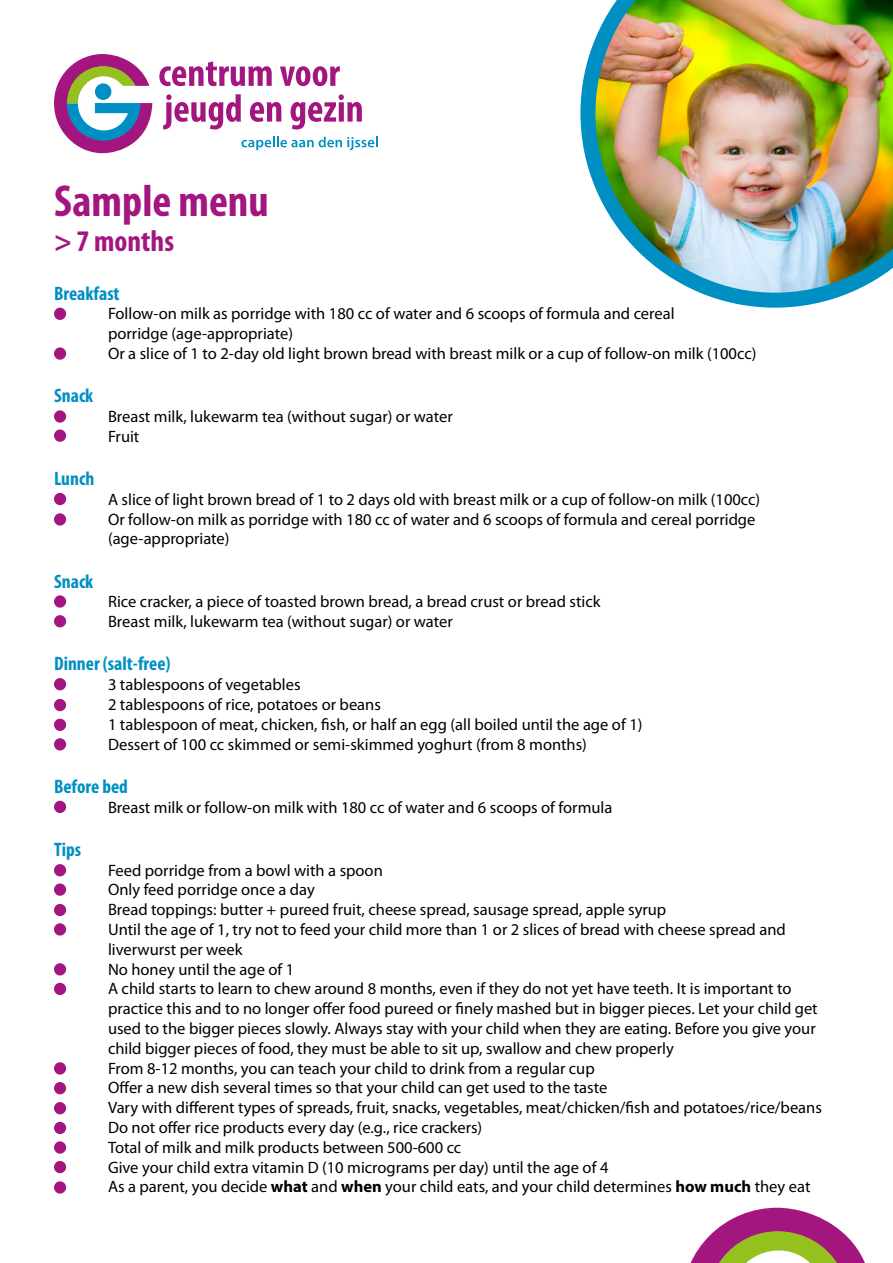
<style>
.page{position:relative;width:893px;height:1263px;background:#fff}
.page>*{position:absolute;margin:0;border:0;box-sizing:border-box;transform-origin:0 0}
.t1{font:700 condensed 45px "Myriad Pro";color:#a4167f}
.t2{font:700 condensed 30px "Myriad Pro";color:#a4167f}
.t3{font:700 condensed 19.5px "Myriad Pro";color:#008fc3}
.t4{font:16.5px/19.8px "Myriad Pro";color:#000}
.s1{font-weight:700}
</style>
<div class="page">
<img style="left:580px;top:0;width:313px;height:308px">
<svg style="left:159px;top:61px;width:113px;height:25px"></svg>
<svg style="left:280px;top:66px;width:60px;height:20px"></svg>
<svg style="left:163px;top:94px;width:78px;height:35px"></svg>
<svg style="left:250px;top:102px;width:31px;height:20px"></svg>
<svg style="left:291px;top:94px;width:71px;height:35px"></svg>
<svg style="left:241px;top:137px;width:137px;height:13px"></svg>
<svg style="left:54px;top:54px;width:98px;height:99px"></svg>
<div style="left:95px;top:83px;width:16px;height:17px;background:#008fc3;border-radius:50%"></div>
<svg style="left:690px;top:1208px;width:175px;height:55px"></svg>
<div style="left:54px;top:308px;width:12px;height:12px;background:#a4167f;border-radius:50%"></div>
<div style="left:54px;top:347px;width:12px;height:13px;background:#a4167f;border-radius:50%"></div>
<div style="left:54px;top:410px;width:12px;height:13px;background:#a4167f;border-radius:50%"></div>
<div style="left:54px;top:429px;width:12px;height:13px;background:#a4167f;border-radius:50%"></div>
<div style="left:54px;top:493px;width:12px;height:12px;background:#a4167f;border-radius:50%"></div>
<div style="left:54px;top:595px;width:12px;height:13px;background:#a4167f;border-radius:50%"></div>
<div style="left:54px;top:615px;width:12px;height:12px;background:#a4167f;border-radius:50%"></div>
<div style="left:54px;top:678px;width:12px;height:12px;background:#a4167f;border-radius:50%"></div>
<div style="left:54px;top:699px;width:12px;height:12px;background:#a4167f;border-radius:50%"></div>
<div style="left:54px;top:719px;width:12px;height:12px;background:#a4167f;border-radius:50%"></div>
<div style="left:54px;top:738px;width:12px;height:12px;background:#a4167f;border-radius:50%"></div>
<div style="left:54px;top:801px;width:12px;height:12px;background:#a4167f;border-radius:50%"></div>
<div style="left:54px;top:864px;width:12px;height:12px;background:#a4167f;border-radius:50%"></div>
<div style="left:54px;top:883px;width:12px;height:13px;background:#a4167f;border-radius:50%"></div>
<div style="left:54px;top:983px;width:12px;height:12px;background:#a4167f;border-radius:50%"></div>
<div style="left:54px;top:1062px;width:12px;height:12px;background:#a4167f;border-radius:50%"></div>
<div style="left:54px;top:904px;width:12px;height:12px;background:#a4167f;border-radius:50%"></div>
<div style="left:54px;top:923px;width:12px;height:12px;background:#a4167f;border-radius:50%"></div>
<div style="left:54px;top:963px;width:12px;height:12px;background:#a4167f;border-radius:50%"></div>
<div style="left:54px;top:1082px;width:12px;height:12px;background:#a4167f;border-radius:50%"></div>
<div style="left:54px;top:1102px;width:12px;height:12px;background:#a4167f;border-radius:50%"></div>
<div style="left:54px;top:1141px;width:12px;height:13px;background:#a4167f;border-radius:50%"></div>
<div style="left:54px;top:1161px;width:12px;height:12px;background:#a4167f;border-radius:50%"></div>
<div style="left:54px;top:1181px;width:12px;height:12px;background:#a4167f;border-radius:50%"></div>
<div style="left:54px;top:1122px;width:12px;height:12px;background:#a4167f;border-radius:50%"></div>
<div style="left:54px;top:513px;width:12px;height:13px;background:#a4167f;border-radius:50%"></div>
<h1 class="t1" style="left:54px;top:176px;width:216px">Sample menu</h1>
<h2 class="t2" style="left:54px;top:225px;width:122px">&gt; 7 months</h2>
<p class="t3" style="left:54px;top:282px;width:67px">Breakfast</p>
<p class="t4" style="left:108px;top:304px;width:650px">Follow-on milk as porridge with 180 cc of water and 6 scoops of formula and cereal<br>porridge (age-appropriate)<br>Or a slice of 1 to 2-day old light brown bread with breast milk or a cup of follow-on milk (100cc)</p>
<p class="t3" style="left:54px;top:385px;width:41px">Snack</p>
<p class="t4" style="left:108px;top:407px;width:346px">Breast milk, lukewarm tea (without sugar) or water<br>Fruit</p>
<p class="t3" style="left:54px;top:468px;width:42px">Lunch</p>
<p class="t4" style="left:108px;top:490px;width:654px">A slice of light brown bread of 1 to 2 days old with breast milk or a cup of follow-on milk (100cc)<br>Or follow-on milk as porridge with 180 cc of water and 6 scoops of formula and cereal porridge (age-appropriate)</p>
<p class="t3" style="left:54px;top:570px;width:41px">Snack</p>
<p class="t4" style="left:108px;top:592px;width:494px">Rice cracker, a piece of toasted brown bread, a bread crust or bread stick<br>Breast milk, lukewarm tea (without sugar) or water</p>
<p class="t3" style="left:54px;top:653px;width:118px">Dinner (salt-free)</p>
<p class="t4" style="left:108px;top:675px;width:536px">3 tablespoons of vegetables<br>2 tablespoons of rice, potatoes or beans<br>1 tablespoon of meat, chicken, fish, or half an egg (all boiled until the age of 1)<br>Dessert of 100 cc skimmed or semi-skimmed yoghurt (from 8 months)</p>
<p class="t3" style="left:54px;top:775px;width:75px">Before bed</p>
<p class="t4" style="left:108px;top:797px;width:506px">Breast milk or follow-on milk with 180 cc of water and 6 scoops of formula</p>
<p class="t3" style="left:54px;top:838px;width:29px">Tips</p>
<p class="t4" style="left:108px;top:860px;width:715px">Feed porridge from a bowl with a spoon<br>Only feed porridge once a day<br>Bread toppings: butter + pureed fruit, cheese spread, sausage spread, apple syrup<br>Until the age of 1, try not to feed your child more than 1 or 2 slices of bread with cheese spread and liverwurst per week<br>No honey until the age of 1<br>A child starts to learn to chew around 8 months, even if they do not yet have teeth. It is important to practice this and to no longer offer food pureed or finely mashed but in bigger pieces. Let your child get used to the bigger pieces slowly. Always stay with your child when they are eating. Before you give your child bigger pieces of food, they must be able to sit up, swallow and chew properly<br>From 8-12 months, you can teach your child to drink from a regular cup<br>Offer a new dish several times so that your child can get used to the taste<br>Vary with different types of spreads, fruit, snacks, vegetables, meat/chicken/fish and potatoes/rice/beans Do not offer rice products every day (e.g., rice crackers)<br>Total of milk and milk products between 500-600 cc<br>Give your child extra vitamin D (10 micrograms per day) until the age of 4<br>As a parent, you decide <span class="s1">what</span> and <span class="s1">when</span> your child eats, and your child determines <span class="s1">how much</span> they eat</p>
</div>
